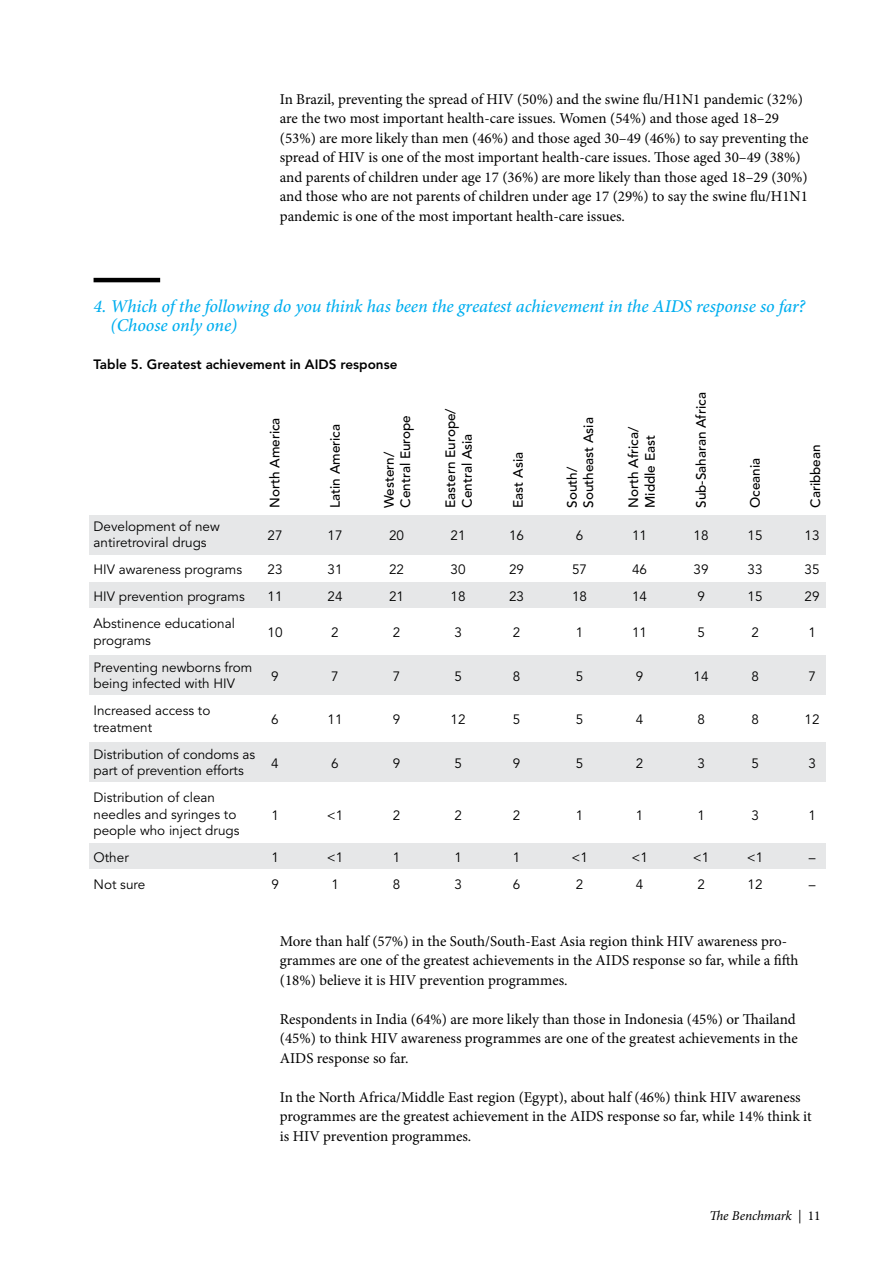
<style>
.page{position:relative;width:893px;height:1263px;background:#fff}
.page>*{position:absolute;margin:0;border:0;box-sizing:border-box;transform-origin:0 0}
.t1{font:italic 500 18px/19.5px "Minion Pro";letter-spacing:-.005em;color:#00aeef}
.t2{font:15px/19.5px "Minion Pro";color:#000}
.t3{font:13.5px/16.5px "Avenir";color:#000}
.t4{font:500 13.5px/16.5px "Avenir";color:#000}
.t5{font:800 13.5px "Avenir";color:#000}
.t6{font:italic 13.5px "Minion Pro";letter-spacing:-.01em;color:#000}
.s1{font-style:normal}
</style>
<div class="page">
<div style="left:89px;top:515px;width:736px;height:39px;background:#e6e7e8"></div>
<div style="left:89px;top:655px;width:736px;height:39px;background:#e6e7e8"></div>
<div style="left:89px;top:742px;width:736px;height:39px;background:#e6e7e8"></div>
<div style="left:89px;top:582px;width:736px;height:26px;background:#e6e7e8"></div>
<div style="left:89px;top:843px;width:736px;height:26px;background:#e6e7e8"></div>
<hr style="left:94px;top:278px;width:66px;height:4px;background:#000">
<p class="t2" style="left:280px;top:89px;width:530px">In Brazil, preventing the spread of HIV (50%) and the swine flu/H1N1 pandemic (32%) are the two most important health-care issues. Women (54%) and those aged 18–29 (53%) are more likely than men (46%) and those aged 30–49 (46%) to say preventing the spread of HIV is one of the most important health-care issues. Those aged 30–49 (38%) and parents of children under age 17 (36%) are more likely than those aged 18–29 (30%) and those who are not parents of children under age 17 (29%) to say the swine flu/H1N1 pandemic is one of the most important health-care issues.</p>
<p class="t1" style="left:111px;top:296px;width:696px;text-indent:-17px">4. Which of the following do you think has been the greatest achievement in the AIDS response so far? (Choose only one)</p>
<p class="t5" style="left:94px;top:356px;width:305px">Table 5. Greatest achievement in AIDS response</p>
<p class="t4" style="left:267px;top:508px;width:92px;rotate:-90deg">North America</p>
<p class="t4" style="left:327px;top:508px;width:85px;rotate:-90deg">Latin America</p>
<p class="t4" style="left:381px;top:508px;width:94px;rotate:-90deg">Western/<br>Central Europe</p>
<p class="t4" style="left:443px;top:508px;width:101px;rotate:-90deg">Eastern Europe/<br>Central Asia</p>
<p class="t4" style="left:510px;top:508px;width:57px;rotate:-90deg">East Asia</p>
<p class="t4" style="left:564px;top:508px;width:92px;rotate:-90deg">South/<br>Southeast Asia</p>
<p class="t4" style="left:626px;top:508px;width:83px;rotate:-90deg">North Africa/<br>Middle East</p>
<p class="t4" style="left:693px;top:508px;width:117px;rotate:-90deg">Sub-Saharan Africa</p>
<p class="t4" style="left:747px;top:508px;width:52px;rotate:-90deg">Oceania</p>
<p class="t4" style="left:808px;top:508px;width:65px;rotate:-90deg">Caribbean</p>
<p class="t3" style="left:94px;top:518px;width:128px">Development of new antiretroviral drugs</p>
<p class="t3" style="left:268px;top:527px;width:17px">27</p>
<p class="t3" style="left:328px;top:527px;width:17px">17</p>
<p class="t3" style="left:389px;top:527px;width:17px">20</p>
<p class="t3" style="left:451px;top:527px;width:17px">21</p>
<p class="t3" style="left:509px;top:527px;width:17px">16</p>
<p class="t3" style="left:576px;top:527px;width:9px">6</p>
<p class="t3" style="left:632px;top:527px;width:17px">11</p>
<p class="t3" style="left:694px;top:527px;width:17px">18</p>
<p class="t3" style="left:748px;top:527px;width:17px">15</p>
<p class="t3" style="left:805px;top:527px;width:17px">13</p>
<p class="t3" style="left:94px;top:562px;width:150px">HIV awareness programs</p>
<p class="t3" style="left:268px;top:562px;width:17px">23</p>
<p class="t3" style="left:328px;top:562px;width:17px">31</p>
<p class="t3" style="left:389px;top:562px;width:17px">22</p>
<p class="t3" style="left:451px;top:562px;width:17px">30</p>
<p class="t3" style="left:509px;top:562px;width:17px">29</p>
<p class="t3" style="left:572px;top:562px;width:17px">57</p>
<p class="t3" style="left:632px;top:562px;width:17px">46</p>
<p class="t3" style="left:694px;top:562px;width:17px">39</p>
<p class="t3" style="left:748px;top:562px;width:17px">33</p>
<p class="t3" style="left:805px;top:562px;width:17px">35</p>
<p class="t3" style="left:94px;top:589px;width:153px">HIV prevention programs</p>
<p class="t3" style="left:268px;top:589px;width:17px">11</p>
<p class="t3" style="left:328px;top:589px;width:17px">24</p>
<p class="t3" style="left:389px;top:589px;width:17px">21</p>
<p class="t3" style="left:451px;top:589px;width:17px">18</p>
<p class="t3" style="left:509px;top:589px;width:17px">23</p>
<p class="t3" style="left:572px;top:589px;width:17px">18</p>
<p class="t3" style="left:632px;top:589px;width:17px">14</p>
<p class="t3" style="left:697px;top:589px;width:9px">9</p>
<p class="t3" style="left:748px;top:589px;width:17px">15</p>
<p class="t3" style="left:805px;top:589px;width:17px">29</p>
<p class="t3" style="left:94px;top:616px;width:143px">Abstinence educational programs</p>
<p class="t3" style="left:268px;top:625px;width:17px">10</p>
<p class="t3" style="left:331px;top:625px;width:9px">2</p>
<p class="t3" style="left:393px;top:625px;width:9px">2</p>
<p class="t3" style="left:454px;top:625px;width:9px">3</p>
<p class="t3" style="left:513px;top:625px;width:9px">2</p>
<p class="t3" style="left:576px;top:625px;width:9px">1</p>
<p class="t3" style="left:632px;top:625px;width:17px">11</p>
<p class="t3" style="left:697px;top:625px;width:9px">5</p>
<p class="t3" style="left:751px;top:625px;width:9px">2</p>
<p class="t3" style="left:808px;top:625px;width:9px">1</p>
<p class="t3" style="left:94px;top:659px;width:160px">Preventing newborns from being infected with HIV</p>
<p class="t3" style="left:271px;top:668px;width:9px">9</p>
<p class="t3" style="left:331px;top:668px;width:9px">7</p>
<p class="t3" style="left:393px;top:668px;width:9px">7</p>
<p class="t3" style="left:454px;top:668px;width:9px">5</p>
<p class="t3" style="left:513px;top:668px;width:9px">8</p>
<p class="t3" style="left:576px;top:668px;width:9px">5</p>
<p class="t3" style="left:636px;top:668px;width:9px">9</p>
<p class="t3" style="left:694px;top:668px;width:17px">14</p>
<p class="t3" style="left:751px;top:668px;width:9px">8</p>
<p class="t3" style="left:808px;top:668px;width:9px">7</p>
<p class="t3" style="left:94px;top:703px;width:118px">Increased access to treatment</p>
<p class="t3" style="left:271px;top:712px;width:9px">6</p>
<p class="t3" style="left:328px;top:712px;width:17px">11</p>
<p class="t3" style="left:393px;top:712px;width:9px">9</p>
<p class="t3" style="left:451px;top:712px;width:17px">12</p>
<p class="t3" style="left:513px;top:712px;width:9px">5</p>
<p class="t3" style="left:576px;top:712px;width:9px">5</p>
<p class="t3" style="left:636px;top:712px;width:9px">4</p>
<p class="t3" style="left:697px;top:712px;width:9px">8</p>
<p class="t3" style="left:751px;top:712px;width:9px">8</p>
<p class="t3" style="left:805px;top:712px;width:17px">12</p>
<p class="t3" style="left:94px;top:746px;width:163px">Distribution of condoms as part of prevention efforts</p>
<p class="t3" style="left:271px;top:755px;width:9px">4</p>
<p class="t3" style="left:331px;top:755px;width:9px">6</p>
<p class="t3" style="left:393px;top:755px;width:9px">9</p>
<p class="t3" style="left:454px;top:755px;width:9px">5</p>
<p class="t3" style="left:513px;top:755px;width:9px">9</p>
<p class="t3" style="left:576px;top:755px;width:9px">5</p>
<p class="t3" style="left:636px;top:755px;width:9px">2</p>
<p class="t3" style="left:697px;top:755px;width:9px">3</p>
<p class="t3" style="left:751px;top:755px;width:9px">5</p>
<p class="t3" style="left:808px;top:755px;width:9px">3</p>
<p class="t3" style="left:94px;top:790px;width:147px">Distribution of clean needles and syringes to people who inject drugs</p>
<p class="t3" style="left:271px;top:808px;width:9px">1</p>
<p class="t3" style="left:327px;top:808px;width:18px">&lt;1</p>
<p class="t3" style="left:393px;top:808px;width:9px">2</p>
<p class="t3" style="left:454px;top:808px;width:9px">2</p>
<p class="t3" style="left:513px;top:808px;width:9px">2</p>
<p class="t3" style="left:576px;top:808px;width:9px">1</p>
<p class="t3" style="left:636px;top:808px;width:9px">1</p>
<p class="t3" style="left:697px;top:808px;width:9px">1</p>
<p class="t3" style="left:751px;top:808px;width:9px">3</p>
<p class="t3" style="left:808px;top:808px;width:9px">1</p>
<p class="t3" style="left:94px;top:850px;width:37px">Other</p>
<p class="t3" style="left:271px;top:850px;width:9px">1</p>
<p class="t3" style="left:327px;top:850px;width:18px">&lt;1</p>
<p class="t3" style="left:393px;top:850px;width:9px">1</p>
<p class="t3" style="left:454px;top:850px;width:9px">1</p>
<p class="t3" style="left:513px;top:850px;width:9px">1</p>
<p class="t3" style="left:571px;top:850px;width:18px">&lt;1</p>
<p class="t3" style="left:631px;top:850px;width:18px">&lt;1</p>
<p class="t3" style="left:693px;top:850px;width:18px">&lt;1</p>
<p class="t3" style="left:747px;top:850px;width:18px">&lt;1</p>
<p class="t3" style="left:809px;top:850px;width:8px">–</p>
<p class="t3" style="left:94px;top:877px;width:53px">Not sure</p>
<p class="t3" style="left:271px;top:877px;width:9px">9</p>
<p class="t3" style="left:331px;top:877px;width:9px">1</p>
<p class="t3" style="left:393px;top:877px;width:9px">8</p>
<p class="t3" style="left:454px;top:877px;width:9px">3</p>
<p class="t3" style="left:513px;top:877px;width:9px">6</p>
<p class="t3" style="left:576px;top:877px;width:9px">2</p>
<p class="t3" style="left:636px;top:877px;width:9px">4</p>
<p class="t3" style="left:697px;top:877px;width:9px">2</p>
<p class="t3" style="left:748px;top:877px;width:17px">12</p>
<p class="t3" style="left:809px;top:877px;width:8px">–</p>
<p class="t2" style="left:280px;top:931px;width:520px">More than half (57%) in the South/South-East Asia region think HIV awareness pro&shy;grammes are one of the greatest achievements in the AIDS response so far, while a fifth (18%) believe it is HIV prevention programmes.</p>
<p class="t2" style="left:280px;top:1009px;width:520px">Respondents in India (64%) are more likely than those in Indonesia (45%) or Thailand (45%) to think HIV awareness programmes are one of the greatest achievements in the<br>AIDS response so far.</p>
<p class="t2" style="left:280px;top:1087px;width:533px">In the North Africa/Middle East region (Egypt), about half (46%) think HIV awareness programmes are the greatest achievement in the AIDS response so far, while 14% think it is HIV prevention programmes.</p>
<p class="t6" style="left:709px;top:1207px;width:113px">The Benchmark <span class="s1">| 11</span></p>
</div>
